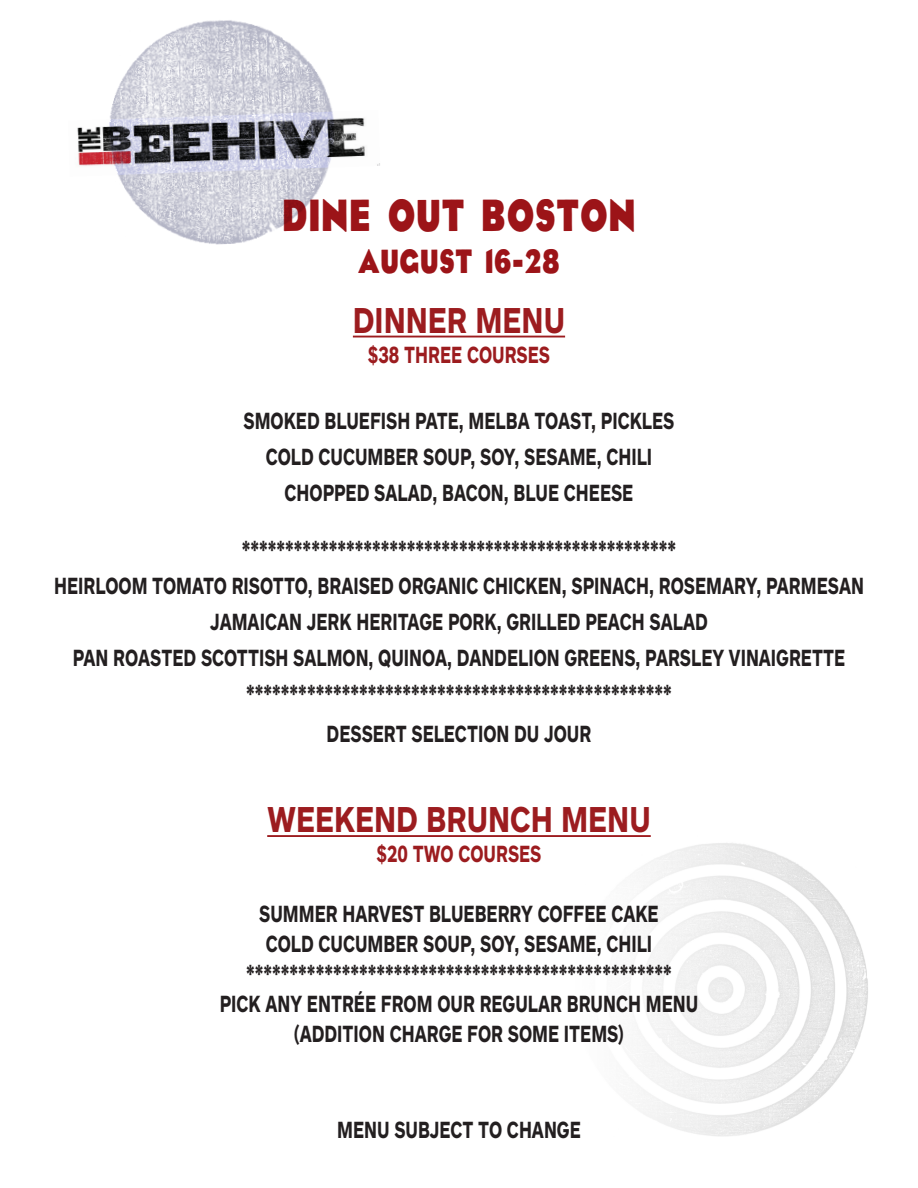
<style>
.page{position:relative;width:918px;height:1188px;background:#fff}
.page>*{position:absolute;margin:0;border:0;box-sizing:border-box;transform-origin:0 0}
.t1{font:45px "Kilroy WF";color:#9c1418;scale:.72 1}
.t2{font:700 37.5px "ARS Maquette";color:#9c1c1f;scale:.8 1}
.t3{font:33.75px "Kilroy WF";color:#9c1418;scale:.72 1}
.t4{font:700 24.3px/36px "ARS Maquette";color:#231f20;text-align:center;scale:.72 1}
.t5{font:700 24.3px "ARS Maquette";color:#9c1c1f;scale:.72 1}
</style>
<div class="page">
<hr style="left:353px;top:336px;width:212px;height:1px;background:#9c1c1f">
<hr style="left:267px;top:835px;width:384px;height:2px;background:#9c1c1f">
<img style="left:571px;top:835px;width:297px;height:301px">
<img style="left:111px;top:20px;width:221px;height:225px">
<img style="left:77px;top:110px;width:303px;height:67px">
<h1 class="t1" style="left:282px;top:195px;width:494px">DINE OUT BOSTON</h1>
<h3 class="t3" style="left:358px;top:246px;width:282px">AUGUST 16-28</h3>
<h2 class="t2" style="left:353px;top:295px;width:267px">DINNER MENU</h2>
<p class="t5" style="left:368px;top:339px;width:255px">$38 THREE COURSES</p>
<p class="t4" style="left:244px;top:401px;width:600px">SMOKED BLUEFISH PATE, MELBA TOAST, PICKLES<br>COLD CUCUMBER SOUP, SOY, SESAME, CHILI<br>CHOPPED SALAD, BACON, BLUE CHEESE</p>
<p class="t4" style="left:54px;top:530px;width:1126px">**************************************************<br>HEIRLOOM TOMATO RISOTTO, BRAISED ORGANIC CHICKEN, SPINACH, ROSEMARY, PARMESAN JAMAICAN JERK HERITAGE PORK, GRILLED PEACH SALAD<br>PAN ROASTED SCOTTISH SALMON, QUINOA, DANDELION GREENS, PARSLEY VINAIGRETTE *************************************************</p>
<p class="t4" style="left:327px;top:715px;width:369px">DESSERT SELECTION DU JOUR</p>
<h2 class="t2" style="left:267px;top:795px;width:481px">WEEKEND BRUNCH MENU</h2>
<p class="t5" style="left:377px;top:838px;width:231px">$20 TWO COURSES</p>
<p class="t4" style="left:220px;top:898px;width:666px;line-height:30px">SUMMER HARVEST BLUEBERRY COFFEE CAKE<br>COLD CUCUMBER SOUP, SOY, SESAME, CHILI *************************************************<br>PICK ANY ENTRÉE FROM OUR REGULAR BRUNCH MENU (ADDITION CHARGE FOR SOME ITEMS)</p>
<p class="t4" style="left:337px;top:1111px;width:340px">MENU SUBJECT TO CHANGE</p>
</div>
